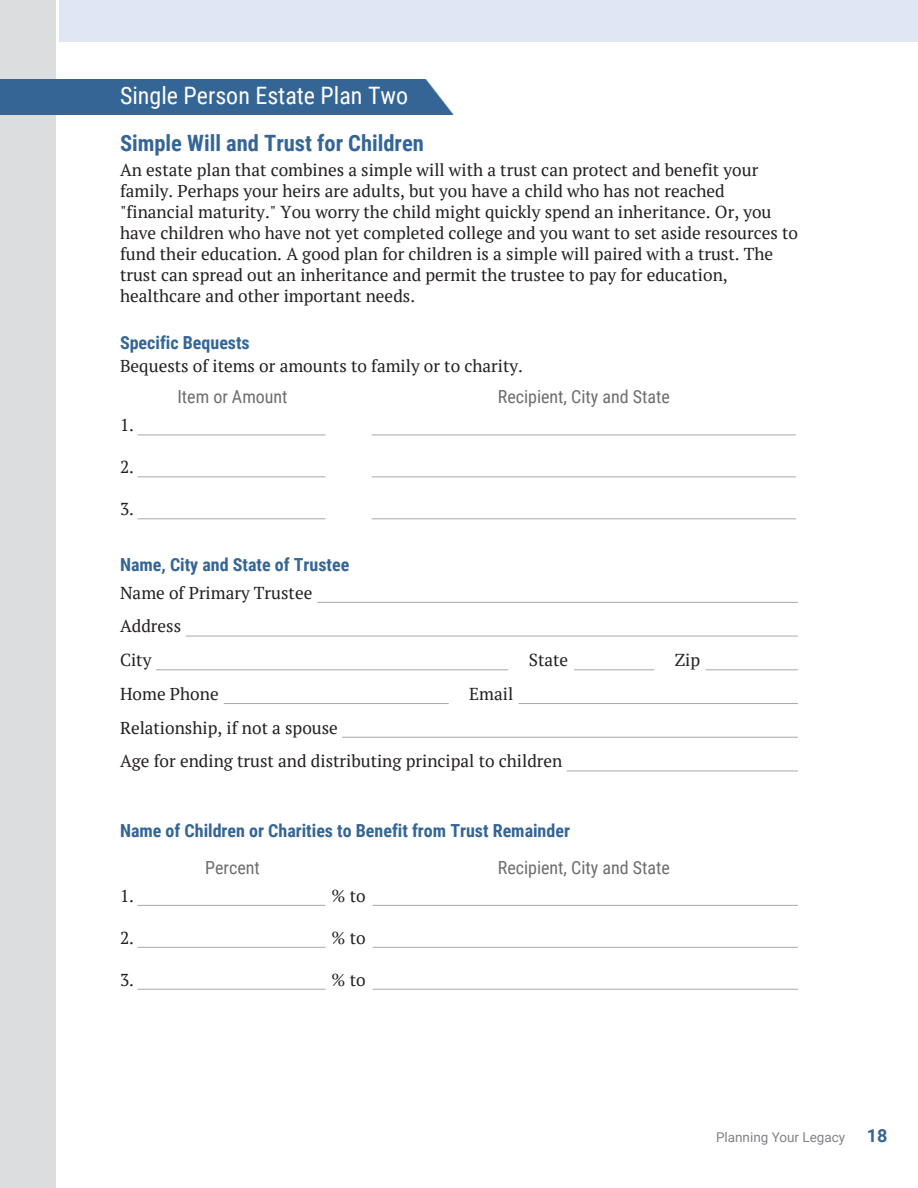
<style>
.page{position:relative;width:918px;height:1188px;background:#fff}
.page>*{position:absolute;margin:0;border:0;box-sizing:border-box;transform-origin:0 0}
.t1{font:24px "Roboto Condensed";color:#fff}
.t2{font:700 22.5px "Roboto Condensed";color:#356595}
.t3{font:700 18px/36px "Roboto Condensed";color:#356595}
.t4{font:18px "Roboto Condensed";color:#6d6d6f}
.t5{font:700 18px "Roboto";color:#356595}
.t6{font:17.25px/21px "PT Serif";color:#231f20}
.t7{font:13.5px "Roboto";color:#808285}
.s1{font-weight:400;color:#6d6d6f}
</style>
<div class="page">
<div style="left:58px;top:0;width:860px;height:42px;background:#dfe7f4"></div>
<div style="left:0;top:0;width:56px;height:1188px;background:#dcdddf"></div>
<div style="left:0;top:79px;width:459px;height:36px;background:#356595"></div>
<img style="left:425px;top:79px;width:34px;height:36px">
<hr style="left:137px;top:434px;width:188px;height:1px;background:#abaaa9">
<hr style="left:372px;top:434px;width:424px;height:1px;background:#abaaa9">
<hr style="left:137px;top:476px;width:188px;height:1px;background:#abaaa9">
<hr style="left:372px;top:476px;width:424px;height:1px;background:#abaaa9">
<hr style="left:137px;top:518px;width:188px;height:1px;background:#abaaa9">
<hr style="left:372px;top:518px;width:424px;height:1px;background:#abaaa9">
<hr style="left:317px;top:602px;width:481px;height:1px;background:#abaaa9">
<hr style="left:186px;top:636px;width:612px;height:1px;background:#abaaa9">
<hr style="left:156px;top:669px;width:352px;height:1px;background:#abaaa9">
<hr style="left:574px;top:669px;width:80px;height:1px;background:#abaaa9">
<hr style="left:706px;top:669px;width:92px;height:1px;background:#abaaa9">
<hr style="left:224px;top:703px;width:225px;height:1px;background:#abaaa9">
<hr style="left:519px;top:703px;width:279px;height:1px;background:#abaaa9">
<hr style="left:342px;top:737px;width:456px;height:1px;background:#abaaa9">
<hr style="left:567px;top:770px;width:231px;height:1px;background:#abaaa9">
<hr style="left:137px;top:905px;width:188px;height:1px;background:#abaaa9">
<hr style="left:373px;top:905px;width:425px;height:1px;background:#abaaa9">
<hr style="left:137px;top:947px;width:188px;height:1px;background:#abaaa9">
<hr style="left:373px;top:947px;width:425px;height:1px;background:#abaaa9">
<hr style="left:137px;top:989px;width:188px;height:1px;background:#abaaa9">
<hr style="left:373px;top:989px;width:425px;height:1px;background:#abaaa9">
<p class="t1" style="left:120px;top:79px;width:290px">Single Person Estate Plan Two</p>
<p class="t2" style="left:120px;top:128px;width:305px">Simple Will and Trust for Children</p>
<p class="t6" style="left:120px;top:159px;width:680px">An estate plan that combines a simple will with a trust can protect and benefit your family. Perhaps your heirs are adults, but you have a child who has not reached "financial maturity." You worry the child might quickly spend an inheritance. Or, you have children who have not yet completed college and you want to set aside resources to fund their education. A good plan for children is a simple will paired with a trust. The trust can spread out an inheritance and permit the trustee to pay for education, healthcare and other important needs.</p>
<p class="t3" style="left:120px;top:323px;width:131px">Specific Bequests</p>
<p class="t6" style="left:120px;top:355px;width:405px">Bequests of items or amounts to family or to charity.</p>
<p class="t4" style="left:177px;top:384px;width:112px">Item or Amount</p>
<p class="t4" style="left:498px;top:384px;width:174px">Recipient, City and State</p>
<p class="t6" style="left:120px;top:414px;width:16px">1.</p>
<p class="t6" style="left:120px;top:456px;width:16px">2.</p>
<p class="t6" style="left:120px;top:498px;width:16px">3.</p>
<p class="t3" style="left:120px;top:546px;width:231px">Name, City and State of Trustee</p>
<p class="t6" style="left:120px;top:575px;width:194px;line-height:33.8px">Name of Primary Trustee<br>Address<br>City</p>
<p class="t6" style="left:529px;top:649px;width:41px">State</p>
<p class="t6" style="left:675px;top:649px;width:27px">Zip</p>
<p class="t6" style="left:120px;top:683px;width:100px">Home Phone</p>
<p class="t6" style="left:469px;top:683px;width:46px">Email</p>
<p class="t6" style="left:120px;top:710px;width:444px;line-height:33.8px">Relationship, if not a spouse<br>Age for ending trust and distributing principal to children</p>
<p class="t3" style="left:205px;top:812px;width:366px;text-indent:-85px">Name of Children or Charities to Benefit from Trust Remainder<br><span class="s1">Percent</span></p>
<p class="t4" style="left:498px;top:855px;width:174px">Recipient, City and State</p>
<p class="t6" style="left:120px;top:885px;width:16px">1.</p>
<p class="t6" style="left:332px;top:885px;width:36px">% to</p>
<p class="t6" style="left:120px;top:927px;width:16px">2.</p>
<p class="t6" style="left:332px;top:927px;width:36px">% to</p>
<p class="t6" style="left:120px;top:969px;width:16px">3.</p>
<p class="t6" style="left:332px;top:969px;width:36px">% to</p>
<p class="t7" style="left:716px;top:1128px;width:131px">Planning Your Legacy</p>
<p class="t5" style="left:867px;top:1123px;width:22px">18</p>
</div>
